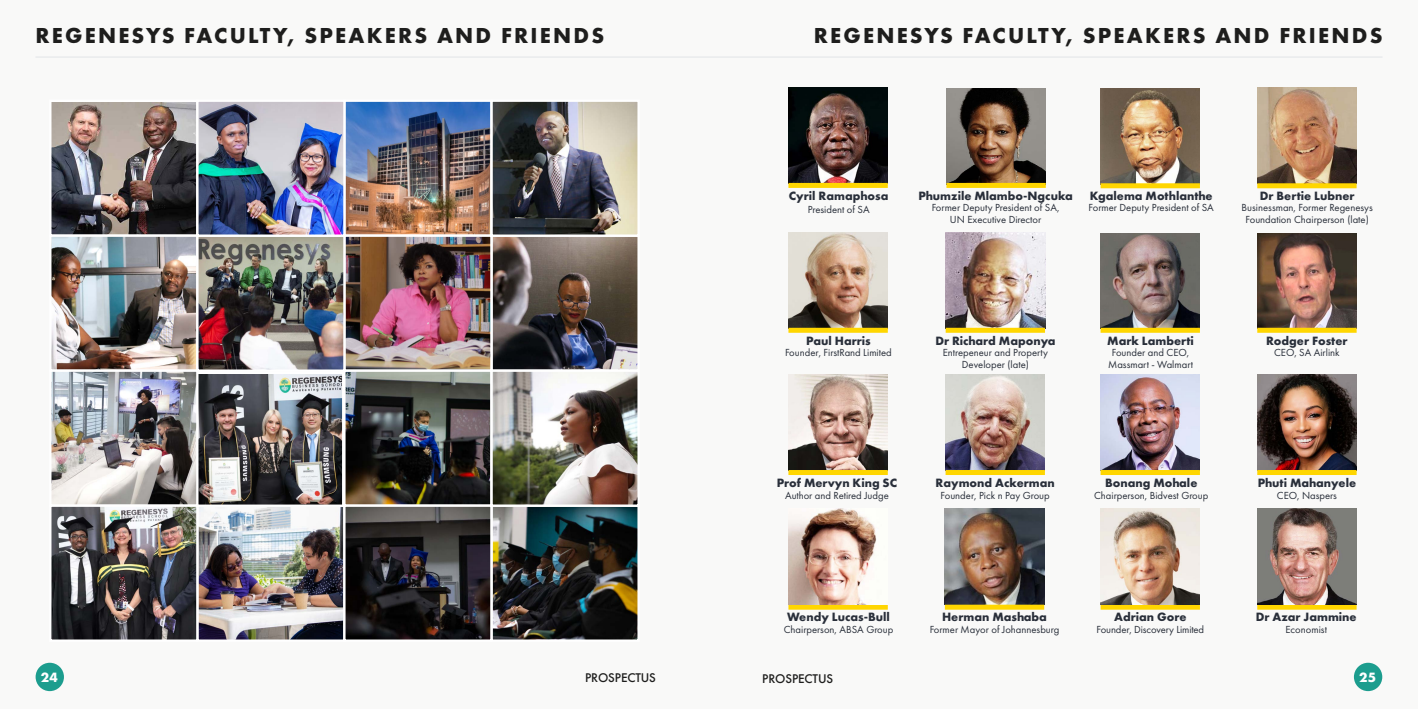
<style>
.page{position:relative;width:1418px;height:709px;background:#fff}
.page>*{position:absolute;margin:0;border:0;box-sizing:border-box;transform-origin:0 0}
.t1{font:700 22.5px "Futura PT";letter-spacing:.1em;color:#1e1e1d}
.t2{font:700 14px "Futura PT";color:#fff}
.t3{font:500 13.12px "Futura PT";letter-spacing:-.01em;color:#1e1e1d}
.t4{font:700 12.5px "Futura PT";color:#292f3a}
.t5{font:10.62px/11.2px "Futura PT";color:#292f3a;text-align:center}
</style>
<div class="page">
<div style="left:0;top:0;width:1417px;height:709px;background:#f9f9f8"></div>
<div style="left:36px;top:662px;width:28px;height:29px;background:#1c9d8e;border-radius:50%"></div>
<div style="left:1353px;top:662px;width:29px;height:29px;background:#1c9d8e;border-radius:50%"></div>
<hr style="left:35px;top:56px;width:1347px;height:2px;background:#e6e8eb">
<img style="left:788px;top:88px;width:99px;height:95px">
<div style="left:788px;top:183px;width:99px;height:5px;background:#ffd600"></div>
<img style="left:946px;top:88px;width:99px;height:95px">
<div style="left:946px;top:183px;width:99px;height:5px;background:#ffd600"></div>
<img style="left:1100px;top:88px;width:99px;height:95px">
<div style="left:1100px;top:183px;width:99px;height:5px;background:#ffd600"></div>
<img style="left:1257px;top:88px;width:99px;height:95px">
<div style="left:1257px;top:183px;width:99px;height:5px;background:#ffd600"></div>
<img style="left:945px;top:233px;width:100px;height:95px">
<div style="left:945px;top:328px;width:100px;height:5px;background:#ffd600"></div>
<img style="left:1100px;top:233px;width:99px;height:95px">
<div style="left:1100px;top:328px;width:99px;height:5px;background:#ffd600"></div>
<img style="left:1257px;top:233px;width:99px;height:95px">
<div style="left:1257px;top:328px;width:99px;height:5px;background:#ffd600"></div>
<img style="left:788px;top:232px;width:99px;height:96px">
<div style="left:788px;top:328px;width:99px;height:5px;background:#ffd600"></div>
<img style="left:945px;top:375px;width:99px;height:95px">
<div style="left:945px;top:470px;width:99px;height:5px;background:#ffd600"></div>
<img style="left:1100px;top:375px;width:99px;height:95px">
<div style="left:1100px;top:470px;width:99px;height:5px;background:#ffd600"></div>
<img style="left:1257px;top:375px;width:99px;height:95px">
<div style="left:1257px;top:470px;width:99px;height:5px;background:#ffd600"></div>
<div style="left:788px;top:604px;width:99px;height:5px;background:#ffd600"></div>
<img style="left:788px;top:509px;width:88px;height:95px">
<img style="left:788px;top:375px;width:99px;height:95px">
<div style="left:788px;top:470px;width:99px;height:5px;background:#ffd600"></div>
<img style="left:944px;top:509px;width:100px;height:95px">
<div style="left:944px;top:604px;width:100px;height:5px;background:#ffd600"></div>
<div style="left:1100px;top:604px;width:99px;height:5px;background:#ffd600"></div>
<img style="left:1100px;top:509px;width:99px;height:95px">
<div style="left:1257px;top:604px;width:99px;height:5px;background:#ffd600"></div>
<img style="left:1257px;top:509px;width:99px;height:95px">
<img style="left:346px;top:103px;width:143px;height:131px">
<div style="left:343px;top:100px;width:149px;height:137px;border:2px solid #fff"></div>
<img style="left:493px;top:237px;width:143px;height:132px">
<div style="left:490px;top:234px;width:149px;height:138px;border:2px solid #fff"></div>
<img style="left:493px;top:507px;width:143px;height:132px">
<div style="left:490px;top:504px;width:149px;height:138px;border:2px solid #fff"></div>
<img style="left:52px;top:103px;width:143px;height:131px">
<div style="left:49px;top:100px;width:149px;height:137px;border:2px solid #fff"></div>
<img style="left:52px;top:237px;width:143px;height:132px">
<div style="left:49px;top:234px;width:149px;height:138px;border:2px solid #fff"></div>
<img style="left:346px;top:237px;width:143px;height:132px">
<div style="left:343px;top:234px;width:149px;height:138px;border:2px solid #fff"></div>
<img style="left:346px;top:372px;width:143px;height:132px">
<div style="left:343px;top:369px;width:149px;height:138px;border:2px solid #fff"></div>
<img style="left:198px;top:375px;width:143px;height:129px">
<div style="left:195px;top:371px;width:149px;height:137px;border:2px solid #fff"></div>
<img style="left:199px;top:237px;width:143px;height:132px">
<div style="left:196px;top:234px;width:149px;height:138px;border:2px solid #fff"></div>
<img style="left:493px;top:372px;width:143px;height:132px">
<div style="left:490px;top:369px;width:149px;height:138px;border:2px solid #fff"></div>
<img style="left:52px;top:372px;width:143px;height:132px">
<div style="left:49px;top:369px;width:149px;height:138px;border:2px solid #fff"></div>
<img style="left:199px;top:507px;width:143px;height:132px">
<div style="left:196px;top:504px;width:149px;height:138px;border:2px solid #fff"></div>
<img style="left:199px;top:103px;width:143px;height:131px">
<div style="left:196px;top:100px;width:149px;height:137px;border:2px solid #fff"></div>
<img style="left:493px;top:103px;width:143px;height:131px">
<div style="left:490px;top:100px;width:149px;height:137px;border:2px solid #fff"></div>
<img style="left:52px;top:507px;width:143px;height:132px">
<div style="left:49px;top:504px;width:149px;height:138px;border:2px solid #fff"></div>
<svg style="left:346px;top:507px;width:143px;height:132px;background:#2b282a"></svg>
<div style="left:343px;top:504px;width:149px;height:138px;border:2px solid #fff"></div>
<h1 class="t1" style="left:35px;top:21px;width:570px">REGENESYS FACULTY, SPEAKERS AND FRIENDS</h1>
<h1 class="t1" style="left:813px;top:21px;width:570px">REGENESYS FACULTY, SPEAKERS AND FRIENDS</h1>
<p class="t4" style="left:789px;top:188px;width:101px">Cyril Ramaphosa</p>
<p class="t5" style="left:807px;top:203px;width:63px">President of SA</p>
<p class="t4" style="left:918px;top:188px;width:156px">Phumzile Mlambo-Ngcuka</p>
<p class="t5" style="left:931px;top:202px;width:129px">Former Deputy President of SA,<br>UN Executive Director</p>
<p class="t4" style="left:1089px;top:188px;width:124px">Kgalema Mothlanthe</p>
<p class="t5" style="left:1088px;top:202px;width:127px">Former Deputy President of SA</p>
<p class="t4" style="left:1259px;top:188px;width:96px">Dr Bertie Lubner</p>
<p class="t5" style="left:1241px;top:202px;width:133px">Businessman, Former Regenesys<br>Foundation Chairperson (late)</p>
<p class="t4" style="left:806px;top:333px;width:66px">Paul Harris</p>
<p class="t5" style="left:785px;top:347px;width:108px">Founder, FirstRand Limited</p>
<p class="t4" style="left:935px;top:333px;width:122px">Dr Richard Maponya</p>
<p class="t5" style="left:942px;top:347px;width:107px">Entrepeneur and Property<br>Developer (late)</p>
<p class="t4" style="left:1107px;top:333px;width:88px">Mark Lamberti</p>
<p class="t5" style="left:1108px;top:347px;width:86px">Founder and CEO,<br>Massmart - Walmart</p>
<p class="t4" style="left:776px;top:475px;width:122px">Prof Mervyn King SC</p>
<p class="t5" style="left:785px;top:489px;width:105px">Author and Retired Judge</p>
<p class="t4" style="left:935px;top:475px;width:121px">Raymond Ackerman</p>
<p class="t5" style="left:940px;top:489px;width:111px">Founder, Pick n Pay Group</p>
<p class="t4" style="left:1105px;top:475px;width:94px">Bonang Mohale</p>
<p class="t5" style="left:1094px;top:489px;width:116px">Chairperson, Bidvest Group</p>
<p class="t4" style="left:1266px;top:333px;width:83px">Rodger Foster</p>
<p class="t5" style="left:1273px;top:347px;width:67px">CEO, SA Airlink</p>
<p class="t4" style="left:1257px;top:475px;width:100px">Phuti Mahanyele</p>
<p class="t5" style="left:1276px;top:489px;width:62px">CEO, Naspers</p>
<p class="t4" style="left:787px;top:609px;width:104px">Wendy Lucas-Bull</p>
<p class="t5" style="left:783px;top:623px;width:111px">Chairperson, ABSA Group</p>
<p class="t4" style="left:942px;top:609px;width:106px">Herman Mashaba</p>
<p class="t5" style="left:929px;top:623px;width:131px">Former Mayor of Johannesburg</p>
<p class="t4" style="left:1114px;top:609px;width:74px">Adrian Gore</p>
<p class="t5" style="left:1096px;top:623px;width:109px">Founder, Discovery Limited</p>
<p class="t4" style="left:1255px;top:609px;width:102px">Dr Azar Jammine</p>
<p class="t5" style="left:1285px;top:623px;width:43px">Economist</p>
<h2 class="t2" style="left:41px;top:668px;width:18px">24</h2>
<h2 class="t2" style="left:1359px;top:668px;width:18px">25</h2>
<p class="t3" style="left:585px;top:670px;width:73px">PROSPECTUS</p>
<p class="t3" style="left:762px;top:670px;width:73px">PROSPECTUS</p>
</div>
